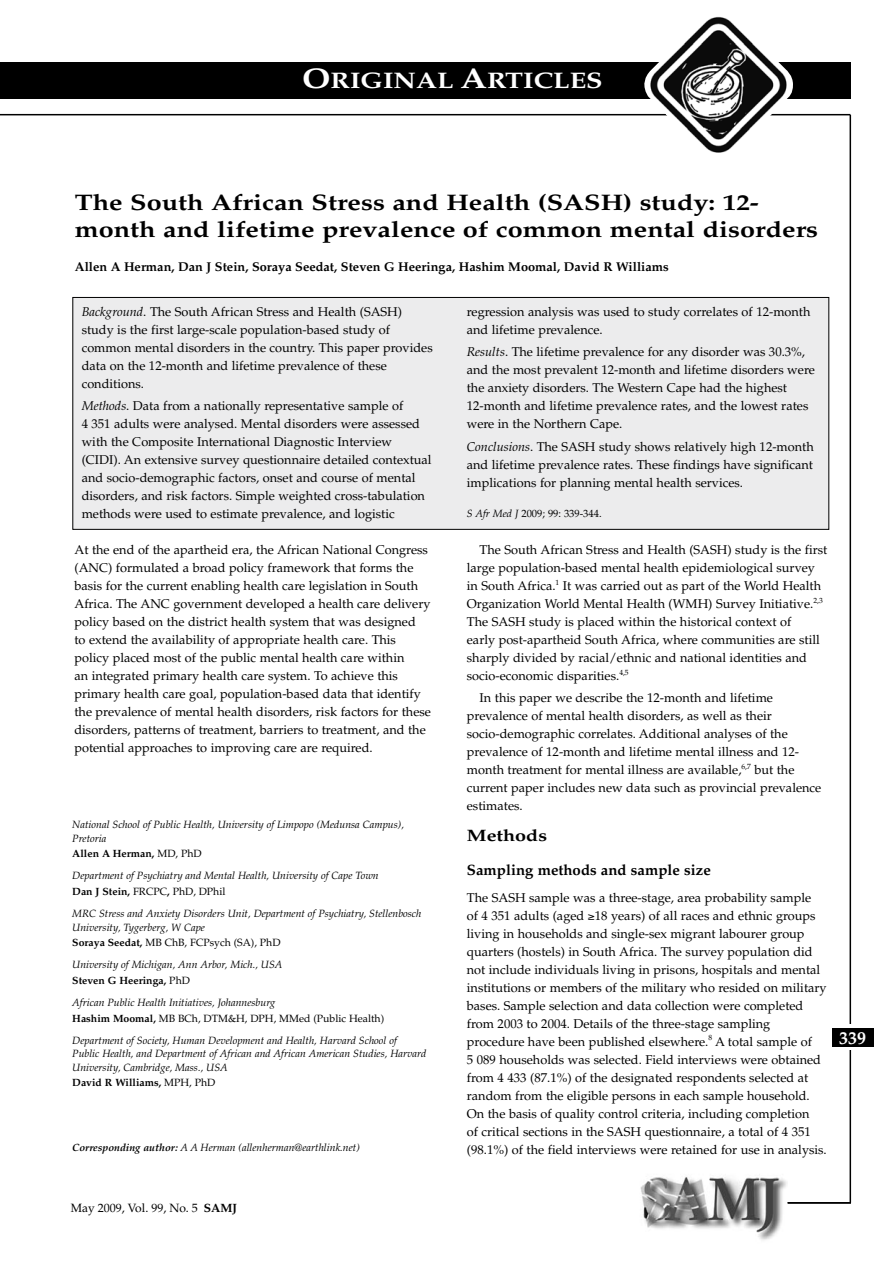
<style>
.page{position:relative;width:893px;height:1263px;background:#fff}
.page>*{position:absolute;margin:0;border:0;box-sizing:border-box;transform-origin:0 0}
.t1{font:700 22.5px/27px "Palatino";color:#000;scale:1.2 1}
.t2{font:700 22.5px "Palatino";color:#fff;scale:1.2 1}
.t3{font:700 18px "Palatino";color:#fff}
.t4{font:700 16.5px "Palatino";color:#000;scale:1.2 1}
.t5{font:700 15px "Palatino";color:#000}
.t6{font:12.75px/18px "Palatino";color:#000}
.t7{font:700 12.75px "Palatino";color:#000}
.t8{font:12px "Palatino";color:#000}
.t9{font:700 12px "Palatino";color:#000}
.t10{font:italic 10.5px/13.5px "Palatino";color:#000}
.t11{font:10.5px "Palatino";color:#000}
.t12{font:700 10.5px "Palatino";color:#000}
.s1{font-size:28.5px}
.s2{font-style:italic}
.s3{font-weight:700;font-style:normal}
.s4{font-style:normal}
.s5{font-weight:400}
.s6{font-weight:700}
</style>
<div class="page">
<hr style="left:0;top:114px;width:850px;height:1px;background:#000">
<img style="left:644px;top:16px;width:149px;height:137px">
<hr style="left:850px;top:115px;width:1px;height:1088px;background:#000">
<div style="left:836px;top:1024px;width:27px;height:26px;background:#fff"></div>
<div style="left:832px;top:1028px;width:41px;height:19px;background:#000"></div>
<img style="left:640px;top:1177px;width:147px;height:63px">
<div style="left:0;top:63px;width:850px;height:36px;background:#000"></div>
<hr style="left:787px;top:1202px;width:64px;height:1px;background:#000">
<div style="left:73px;top:297px;width:756px;height:232px;background:#ececed"></div>
<div style="left:72px;top:297px;width:757px;height:233px;border:1px solid #000"></div>
<h1 class="t2" style="left:302px;top:67px;width:252px"><span class="s1">O</span>RIGINAL <span class="s1">A</span>RTICLES</h1>
<h1 class="t1" style="left:75px;top:189px;width:621px">The South African Stress and Health (SASH) study: 12- month and lifetime prevalence of common mental disorders</h1>
<p class="t7" style="left:75px;top:259px;width:596px">Allen A Herman, Dan J Stein, Soraya Seedat, Steven G Heeringa, Hashim Moomal, David R Williams</p>
<p class="t6" style="left:82px;top:303px;width:353px"><span class="s2">Background</span>. The South African Stress and Health (SASH) study is the first large-scale population-based study of common mental disorders in the country. This paper provides data on the 12-month and lifetime prevalence of these conditions.</p>
<p class="t6" style="left:82px;top:397px;width:351px"><span class="s2">Methods</span>. Data from a nationally representative sample of<br>4 351 adults were analysed. Mental disorders were assessed with the Composite International Diagnostic Interview (CIDI). An extensive survey questionnaire detailed contextual and socio-demographic factors, onset and course of mental disorders, and risk factors. Simple weighted cross-tabulation methods were used to estimate prevalence, and logistic</p>
<p class="t6" style="left:467px;top:303px;width:345px">regression analysis was used to study correlates of 12-month and lifetime prevalence.</p>
<p class="t6" style="left:467px;top:343px;width:350px"><span class="s2">Results</span>. The lifetime prevalence for any disorder was 30.3%, and the most prevalent 12-month and lifetime disorders were the anxiety disorders. The Western Cape had the highest 12-month and lifetime prevalence rates, and the lowest rates were in the Northern Cape.</p>
<p class="t6" style="left:467px;top:437px;width:349px;text-align:justify"><span class="s2">Conclusions</span>. The SASH study shows relatively high 12-month and lifetime prevalence rates. These findings have significant implications for planning mental health services.</p>
<p class="t11" style="left:467px;top:508px;width:136px"><span class="s2">S Afr Med J</span> 2009; 99: 339-344.</p>
<p class="t6" style="left:74px;top:541px;width:358px">At the end of the apartheid era, the African National Congress (ANC) formulated a broad policy framework that forms the basis for the current enabling health care legislation in South Africa. The ANC government developed a health care delivery policy based on the district health system that was designed<br>to extend the availability of appropriate health care. This policy placed most of the public mental health care within<br>an integrated primary health care system. To achieve this primary health care goal, population-based data that identify the prevalence of mental health disorders, risk factors for these disorders, patterns of treatment, barriers to treatment, and the potential approaches to improving care are required.</p>
<p class="t6" style="left:467px;top:541px;width:362px;text-indent:13px">The South African Stress and Health (SASH) study is the first large population-based mental health epidemiological survey in South Africa.<sup>1</sup> It was carried out as part of the World Health Organization World Mental Health (WMH) Survey Initiative.<sup>2,3<br></sup>The SASH study is placed within the historical context of<br>early post-apartheid South Africa, where communities are still sharply divided by racial/ethnic and national identities and socio-economic disparities.<sup>4,5</sup></p>
<p class="t6" style="left:467px;top:689px;width:356px;text-indent:13px">In this paper we describe the 12-month and lifetime prevalence of mental health disorders, as well as their socio-demographic correlates. Additional analyses of the prevalence of 12-month and lifetime mental illness and 12- month treatment for mental illness are available,<sup>6,7</sup> but the current paper includes new data such as provincial prevalence estimates.</p>
<p class="t4" style="left:467px;top:826px;width:68px">Methods</p>
<p class="t5" style="left:467px;top:861px;width:245px">Sampling methods and sample size</p>
<p class="t6" style="left:467px;top:888px;width:361px">The SASH sample was a three-stage, area probability sample<br>of 4 351 adults (aged ≥18 years) of all races and ethnic groups living in households and single-sex migrant labourer group quarters (hostels) in South Africa. The survey population did not include individuals living in prisons, hospitals and mental institutions or members of the military who resided on military bases. Sample selection and data collection were completed from 2003 to 2004. Details of the three-stage sampling procedure have been published elsewhere.<sup>8</sup> A total sample of<br>5 089 households was selected. Field interviews were obtained from 4 433 (87.1%) of the designated respondents selected at random from the eligible persons in each sample household.<br>On the basis of quality control criteria, including completion<br>of critical sections in the SASH questionnaire, a total of 4 351 (98.1%) of the field interviews were retained for use in analysis.</p>
<p class="t10" style="left:72px;top:818px;width:333px">National School of Public Health, University of Limpopo (Medunsa Campus),<br>Pretoria</p>
<p class="t10" style="left:72px;top:843px;width:308px;line-height:22px"><span class="s3">Allen A Herman,</span> <span class="s4">MD, PhD<br></span>Department of Psychiatry and Mental Health, University of Cape Town</p>
<p class="t10" style="left:72px;top:881px;width:351px;line-height:22px"><span class="s3">Dan J Stein,</span> <span class="s4">FRCPC</span><span class="s3">,</span> <span class="s4">PhD, DPhil<br></span>MRC Stress and Anxiety Disorders Unit, Department of Psychiatry, Stellenbosch</p>
<p class="t10" style="left:72px;top:919px;width:210px;line-height:15.6px">University, Tygerberg, W Cape<br><span class="s3">Soraya Seedat,</span> <span class="s4">MB ChB, FCPsych (SA), PhD</span></p>
<p class="t10" style="left:72px;top:957px;width:212px;line-height:15.6px">University of Michigan, Ann Arbor, Mich., USA<br><span class="s3">Steven G Heeringa,</span> <span class="s4">PhD</span></p>
<p class="t10" style="left:72px;top:995px;width:313px;line-height:15.6px">African Public Health Initiatives, Johannesburg<br><span class="s3">Hashim Moomal,</span> <span class="s4">MB BCh, DTM&amp;H, DPH, MMed (Public Health)</span></p>
<p class="t10" style="left:72px;top:1033px;width:356px">Department of Society, Human Development and Health, Harvard School of<br>Public Health, and Department of African and African American Studies, Harvard<br>University, Cambridge, Mass., USA</p>
<p class="t12" style="left:72px;top:1076px;width:145px">David R Williams, <span class="s5">MPH, PhD</span></p>
<p class="t10" style="left:72px;top:1140px;width:289px"><span class="s6">Corresponding author:</span> A A Herman (allenherman@earthlink.net)</p>
<h2 class="t3" style="left:839px;top:1027px;width:28px">339</h2>
<p class="t8" style="left:71px;top:1201px;width:133px">April 2008, Vol. 98, No. 4</p>
<p class="t8" style="left:71px;top:1201px;width:168px">May 2009, Vol. 99, No. 5 <span class="s6">SAMJ</span></p>
<p class="t9" style="left:208px;top:1201px;width:35px">SAMJ</p>
</div>
